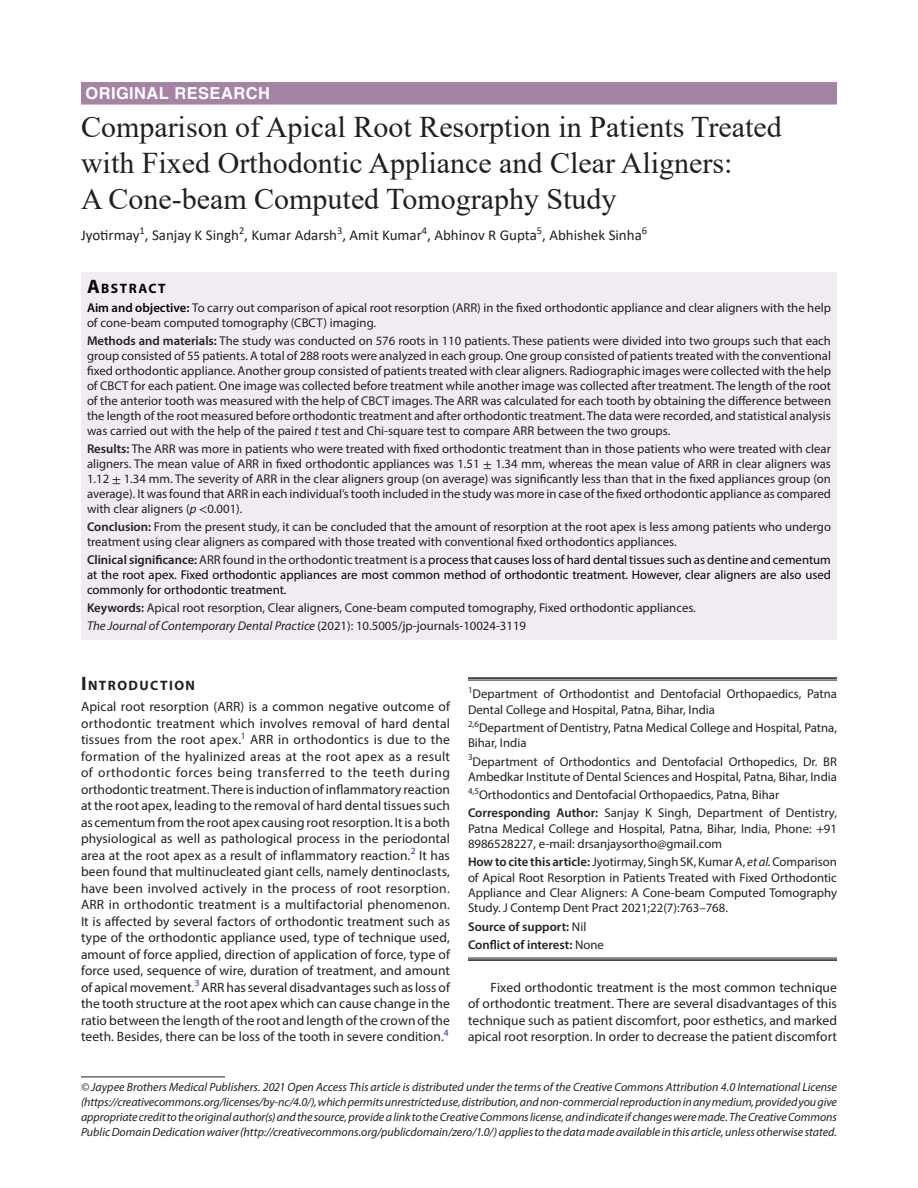
<style>
.page{position:relative;width:918px;height:1188px;background:#fff}
.page>*{position:absolute;margin:0;border:0;box-sizing:border-box;transform-origin:0 0}
.t1{font:30px/36px "Times New Roman";color:#231f20}
.JCDP-ART{font:700 16.5px "Helvetica LT Std";letter-spacing:.025em;color:#fff}
.AuthorName{font:15px "Calibri";color:#231f20}
.Head-1-first{font:700 13.65px "Myriad Pro";letter-spacing:.105em;color:#231f20}
.AbstractTitle{font:700 13.65px "Myriad Pro";letter-spacing:.105em;color:#040503}
.Para-NoIndent{font:13.5px/16.5px "Myriad Pro";letter-spacing:.005em;color:#231f20;text-align:justify}
.Para-Indent{font:13.5px/16.5px "Myriad Pro";letter-spacing:.005em;color:#231f20;text-align:justify}
.Keywords{font:12.75px/15px "Myriad Pro";color:#231f20}
.Corollary-Para{font:12.75px/15.3px "Myriad Pro";color:#231f20;text-align:justify}
.Keywords-2{font:12.75px/15px "Myriad Pro";color:#040503;text-align:justify}
.Affiliation{font:12.75px/15.3px "Myriad Pro";color:#231f20}
.Affiliation-first{font:12.75px/15.3px "Myriad Pro";color:#231f20}
.JT_DOI{font:italic 12.75px "Myriad Pro";color:#231f20}
.Corollary-Para-last{font:600 12.75px "Myriad Pro";color:#231f20}
.Corollary-Para-2{font:600 12.75px "Myriad Pro";color:#231f20}
.FootNote{font:italic 12px/15px "Myriad Pro";color:#231f20;text-align:justify}
.s1{font-size:19.5px}
.s2{font-weight:600;color:#040503}
.s3{font-weight:600}
.s4{font-style:italic}
.s5{font-family:"STIX General"}
.s6{font-weight:600;color:#231f20}
.s7{color:#231f20}
.s8{font-style:normal}
.s9{font-weight:400}
</style>
<div class="page">
<div style="left:81px;top:82px;width:756px;height:23px;background:#a483a5"></div>
<div style="left:81px;top:272px;width:756px;height:26px;background:#f0ecf1"></div>
<div style="left:81px;top:296px;width:756px;height:40px;background:#f0ecf1"></div>
<div style="left:81px;top:330px;width:756px;height:114px;background:#f0ecf1"></div>
<div style="left:81px;top:438px;width:756px;height:85px;background:#f0ecf1"></div>
<div style="left:81px;top:516px;width:756px;height:39px;background:#f0ecf1"></div>
<div style="left:81px;top:549px;width:756px;height:54px;background:#f0ecf1"></div>
<div style="left:81px;top:597px;width:756px;height:24px;background:#f0ecf1"></div>
<div style="left:81px;top:615px;width:756px;height:24px;background:#f0ecf1"></div>
<hr style="left:81px;top:1077px;width:144px;height:1px;background:#231f20">
<hr style="left:468px;top:677px;width:369px;height:2px;background:#231f20">
<hr style="left:468px;top:680px;width:369px;height:1px;background:#231f20">
<hr style="left:468px;top:958px;width:369px;height:1px;background:#231f20">
<hr style="left:468px;top:959px;width:369px;height:2px;background:#231f20">
<p class="JCDP-ART" style="left:86px;top:83px;width:186px">ORIGINAL RESEARCH</p>
<p class="t1" style="left:81px;top:108px;width:702px">Comparison of Apical Root Resorption in Patients Treated with Fixed Orthodontic Appliance and Clear Aligners:<br>A Cone-beam Computed Tomography Study</p>
<p class="AuthorName" style="left:81px;top:225px;width:568px">Jyotirmay<sup>1</sup>, Sanjay K Singh<sup>2</sup>, Kumar Adarsh<sup>3</sup>, Amit Kumar<sup>4</sup>, Abhinov R Gupta<sup>5</sup>, Abhishek Sinha<sup>6</sup></p>
<p class="AbstractTitle" style="left:87px;top:279px;width:80px"><span class="s1">A</span>BSTRACT</p>
<p class="Keywords" style="left:87px;top:300px;width:746px"><span class="s2">Aim and objective:</span> To carry out comparison of apical root resorption (ARR) in the fixed orthodontic appliance and clear aligners with the help of cone-beam computed tomography (CBCT) imaging.</p>
<p class="Keywords" style="left:87px;top:333px;width:746px;text-align:justify"><span class="s3">Methods and materials:</span> The study was conducted on 576 roots in 110 patients. These patients were divided into two groups such that each group consisted of 55 patients. A total of 288 roots were analyzed in each group. One group consisted of patients treated with the conventional fixed orthodontic appliance. Another group consisted of patients treated with clear aligners. Radiographic images were collected with the help of CBCT for each patient. One image was collected before treatment while another image was collected after treatment. The length of the root of the anterior tooth was measured with the help of CBCT images. The ARR was calculated for each tooth by obtaining the difference between the length of the root measured before orthodontic treatment and after orthodontic treatment. The data were recorded, and statistical analysis was carried out with the help of the paired <span class="s4">t</span> test and Chi-square test to compare ARR between the two groups.</p>
<p class="Keywords" style="left:87px;top:441px;width:746px;text-align:justify"><span class="s3">Results:</span> The ARR was more in patients who were treated with fixed orthodontic treatment than in those patients who were treated with clear aligners. The mean value of ARR in fixed orthodontic appliances was 1.51 <span class="s5">±</span> 1.34 mm, whereas the mean value of ARR in clear aligners was 1.12 <span class="s5">±</span> 1.34 mm. The severity of ARR in the clear aligners group (on average) was significantly less than that in the fixed appliances group (on average). It was found that ARR in each individual’s tooth included in the study was more in case of the fixed orthodontic appliance as compared with clear aligners (<span class="s4">p</span> <span class="s5">&lt;</span>0.001).</p>
<p class="Keywords" style="left:87px;top:519px;width:746px"><span class="s3">Conclusion:</span> From the present study, it can be concluded that the amount of resorption at the root apex is less among patients who undergo treatment using clear aligners as compared with those treated with conventional fixed orthodontics appliances.</p>
<p class="Keywords-2" style="left:87px;top:552px;width:746px"><span class="s6">Clinical significance:</span> <span class="s7">ARR found in the orthodontic treatment is a</span> process that causes loss of hard dental tissues such as dentine and cementum at the root apex. Fixed orthodontic appliances are most common method of orthodontic treatment. However, clear aligners are also used commonly for orthodontic treatment.</p>
<p class="Keywords" style="left:87px;top:600px;width:610px"><span class="s3">Keywords:</span> Apical root resorption, Clear aligners, Cone-beam computed tomography, Fixed orthodontic appliances.</p>
<p class="JT_DOI" style="left:87px;top:618px;width:441px">The Journal of Contemporary Dental Practice <span class="s8">(2021): 10.5005/jp-journals-10024-3119</span></p>
<p class="Head-1-first" style="left:81px;top:677px;width:116px"><span class="s1">I</span>NTRODUCTION</p>
<p class="Para-NoIndent" style="left:81px;top:698px;width:371px">Apical root resorption (ARR) is a common negative outcome of orthodontic treatment which involves removal of hard dental tissues from the root apex.<sup>1</sup> ARR in orthodontics is due to the formation of the hyalinized areas at the root apex as a result of orthodontic forces being transferred to the teeth during orthodontic treatment. There is induction of inflammatory reaction at the root apex, leading to the removal of hard dental tissues such as cementum from the root apex causing root resorption. It is a both physiological as well as pathological process in the periodontal area at the root apex as a result of inflammatory reaction.<sup>2</sup> It has been found that multinucleated giant cells, namely dentinoclasts, have been involved actively in the process of root resorption.<br>ARR in orthodontic treatment is a multifactorial phenomenon.<br>It is affected by several factors of orthodontic treatment such as type of the orthodontic appliance used, type of technique used, amount of force applied, direction of application of force, type of force used, sequence of wire, duration of treatment, and amount of apical movement.<sup>3</sup> ARR has several disadvantages such as loss of the tooth structure at the root apex which can cause change in the ratio between the length of the root and length of the crown of the teeth. Besides, there can be loss of the tooth in severe condition.<sup>4</sup></p>
<p class="FootNote" style="left:81px;top:1079px;width:758px">© Jaypee Brothers Medical Publishers. 2021 Open Access This article is distributed under the terms of the Creative Commons Attribution 4.0 International License (https://creativecommons.org/licenses/by-nc/4.0/), which permits unrestricted use, distribution, and non-commercial reproduction in any medium, provided you give appropriate credit to the original author(s) and the source, provide a link to the Creative Commons license, and indicate if changes were made. The Creative Commons Public Domain Dedication waiver (http://creativecommons.org/publicdomain/zero/1.0/) applies to the data made available in this article, unless otherwise stated.</p>
<p class="Affiliation-first" style="left:468px;top:686px;width:371px"><sup>1</sup>Department of Orthodontist and Dentofacial Orthopaedics, Patna<br>Dental College and Hospital, Patna, Bihar, India</p>
<p class="Affiliation" style="left:468px;top:720px;width:371px"><sup>2,6</sup>Department of Dentistry, Patna Medical College and Hospital, Patna,<br>Bihar, India</p>
<p class="Affiliation" style="left:468px;top:753px;width:371px"><sup>3</sup>Department of Orthodontics and Dentofacial Orthopedics, Dr. BR<br>Ambedkar Institute of Dental Sciences and Hospital, Patna, Bihar, India</p>
<p class="Affiliation" style="left:468px;top:787px;width:313px"><sup>4,5</sup>Orthodontics and Dentofacial Orthopaedics, Patna, Bihar</p>
<p class="Corollary-Para" style="left:468px;top:805px;width:371px"><span class="s3">Corresponding Author:</span> Sanjay K Singh, Department of Dentistry, Patna Medical College and Hospital, Patna, Bihar, India, Phone: +91<br>8986528227, e-mail: drsanjaysortho@gmail.com</p>
<p class="Corollary-Para" style="left:468px;top:854px;width:371px"><span class="s3">How to cite this article:</span> Jyotirmay, Singh SK, Kumar A, <span class="s4">et al.</span> Comparison of Apical Root Resorption in Patients Treated with Fixed Orthodontic Appliance and Clear Aligners: A Cone-beam Computed Tomography Study. J Contemp Dent Pract 2021;22(7):763–768.</p>
<p class="Corollary-Para-2" style="left:468px;top:918px;width:120px">Source of support: <span class="s9">Nil</span></p>
<p class="Corollary-Para-last" style="left:468px;top:936px;width:137px">Conflict of interest: <span class="s9">None</span></p>
<p class="Para-Indent" style="left:468px;top:979px;width:371px;text-indent:22px">Fixed orthodontic treatment is the most common technique of orthodontic treatment. There are several disadvantages of this technique such as patient discomfort, poor esthetics, and marked apical root resorption. In order to decrease the patient discomfort</p>
</div>
